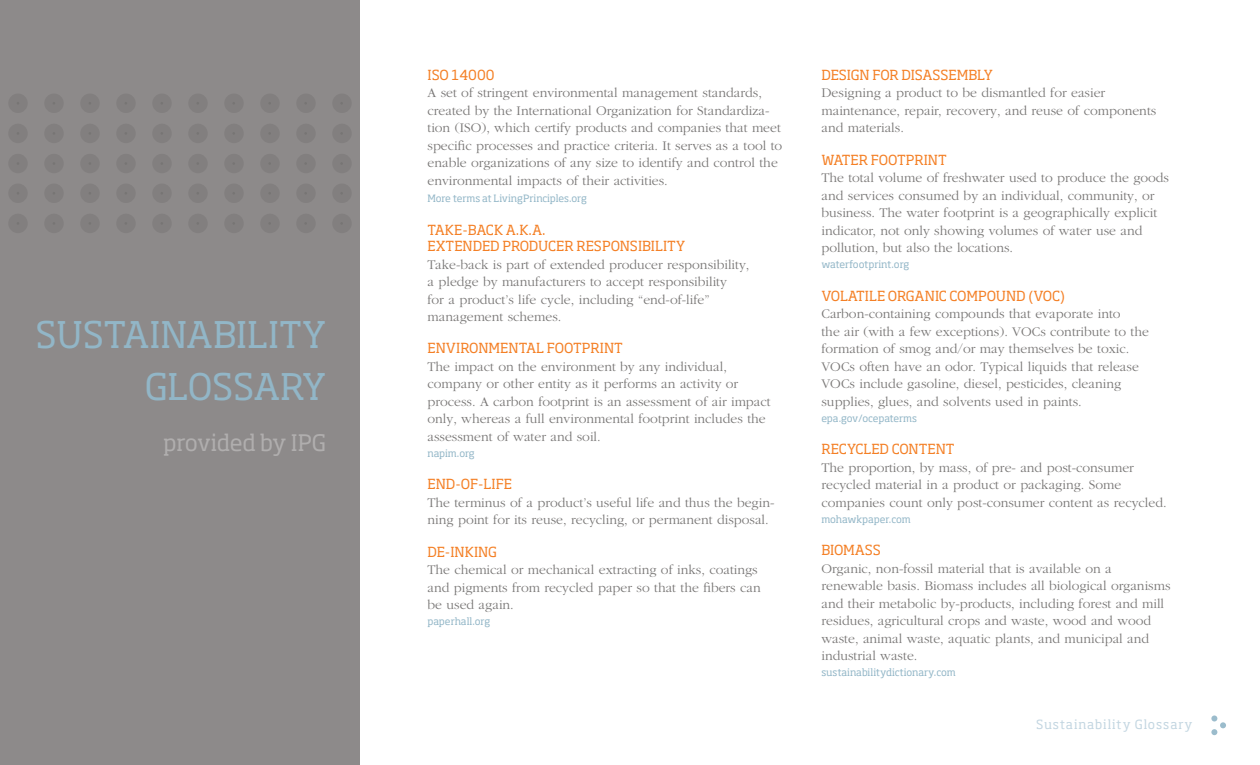
<style>
.page{position:relative;width:1260px;height:765px;background:#fff}
.page>*{position:absolute;margin:0;border:0;box-sizing:border-box;transform-origin:0 0}
.t1{font:36.25px/51.2px "Soho Std";letter-spacing:-.01em;color:#92b6c7;text-align:right}
.t2{font:22.5px "Soho Std";letter-spacing:-.02em;color:#b0aeae}
.t3{font:300 13.75px/17.5px "Garamond";color:#777574}
.t4{font:13.75px/16.5px "Soho Std";color:#f48026}
.t5{font:13.75px "Soho Std";letter-spacing:-.02em;color:#f48026}
.t6{font:12.5px "Soho Std";letter-spacing:.075em;color:#c3d6e1}
.t7{font:10px "Soho Std";letter-spacing:-.01em;color:#92b6c7}
</style>
<div class="page">
<div style="left:0;top:0;width:360px;height:765px;background:#8d8a8a"></div>
<div style="left:8px;top:94px;width:20px;height:19px;background:#827f7f;border-radius:50%"></div>
<div style="left:44px;top:94px;width:20px;height:19px;background:#827f7f;border-radius:50%"></div>
<div style="left:80px;top:94px;width:20px;height:19px;background:#827f7f;border-radius:50%"></div>
<div style="left:116px;top:94px;width:20px;height:19px;background:#827f7f;border-radius:50%"></div>
<div style="left:152px;top:94px;width:20px;height:19px;background:#827f7f;border-radius:50%"></div>
<div style="left:188px;top:94px;width:20px;height:19px;background:#827f7f;border-radius:50%"></div>
<div style="left:224px;top:94px;width:20px;height:19px;background:#827f7f;border-radius:50%"></div>
<div style="left:260px;top:94px;width:20px;height:19px;background:#827f7f;border-radius:50%"></div>
<div style="left:296px;top:94px;width:20px;height:19px;background:#827f7f;border-radius:50%"></div>
<div style="left:332px;top:94px;width:20px;height:19px;background:#827f7f;border-radius:50%"></div>
<div style="left:8px;top:124px;width:20px;height:19px;background:#827f7f;border-radius:50%"></div>
<div style="left:44px;top:124px;width:20px;height:19px;background:#827f7f;border-radius:50%"></div>
<div style="left:80px;top:124px;width:20px;height:19px;background:#827f7f;border-radius:50%"></div>
<div style="left:116px;top:124px;width:20px;height:19px;background:#827f7f;border-radius:50%"></div>
<div style="left:152px;top:124px;width:20px;height:19px;background:#827f7f;border-radius:50%"></div>
<div style="left:188px;top:124px;width:20px;height:19px;background:#827f7f;border-radius:50%"></div>
<div style="left:224px;top:124px;width:20px;height:19px;background:#827f7f;border-radius:50%"></div>
<div style="left:260px;top:124px;width:20px;height:19px;background:#827f7f;border-radius:50%"></div>
<div style="left:296px;top:124px;width:20px;height:19px;background:#827f7f;border-radius:50%"></div>
<div style="left:332px;top:124px;width:20px;height:19px;background:#827f7f;border-radius:50%"></div>
<div style="left:8px;top:154px;width:20px;height:19px;background:#827f7f;border-radius:50%"></div>
<div style="left:44px;top:154px;width:20px;height:19px;background:#827f7f;border-radius:50%"></div>
<div style="left:80px;top:154px;width:20px;height:19px;background:#827f7f;border-radius:50%"></div>
<div style="left:116px;top:154px;width:20px;height:19px;background:#827f7f;border-radius:50%"></div>
<div style="left:152px;top:154px;width:20px;height:19px;background:#827f7f;border-radius:50%"></div>
<div style="left:188px;top:154px;width:20px;height:19px;background:#827f7f;border-radius:50%"></div>
<div style="left:224px;top:154px;width:20px;height:19px;background:#827f7f;border-radius:50%"></div>
<div style="left:260px;top:154px;width:20px;height:19px;background:#827f7f;border-radius:50%"></div>
<div style="left:296px;top:154px;width:20px;height:19px;background:#827f7f;border-radius:50%"></div>
<div style="left:332px;top:154px;width:20px;height:19px;background:#827f7f;border-radius:50%"></div>
<div style="left:8px;top:184px;width:20px;height:19px;background:#827f7f;border-radius:50%"></div>
<div style="left:44px;top:184px;width:20px;height:19px;background:#827f7f;border-radius:50%"></div>
<div style="left:80px;top:184px;width:20px;height:19px;background:#827f7f;border-radius:50%"></div>
<div style="left:116px;top:184px;width:20px;height:19px;background:#827f7f;border-radius:50%"></div>
<div style="left:152px;top:184px;width:20px;height:19px;background:#827f7f;border-radius:50%"></div>
<div style="left:188px;top:184px;width:20px;height:19px;background:#827f7f;border-radius:50%"></div>
<div style="left:224px;top:184px;width:20px;height:19px;background:#827f7f;border-radius:50%"></div>
<div style="left:260px;top:184px;width:20px;height:19px;background:#827f7f;border-radius:50%"></div>
<div style="left:296px;top:184px;width:20px;height:19px;background:#827f7f;border-radius:50%"></div>
<div style="left:332px;top:184px;width:20px;height:19px;background:#827f7f;border-radius:50%"></div>
<div style="left:8px;top:214px;width:20px;height:19px;background:#827f7f;border-radius:50%"></div>
<div style="left:44px;top:214px;width:20px;height:19px;background:#827f7f;border-radius:50%"></div>
<div style="left:80px;top:214px;width:20px;height:19px;background:#827f7f;border-radius:50%"></div>
<div style="left:116px;top:214px;width:20px;height:19px;background:#827f7f;border-radius:50%"></div>
<div style="left:152px;top:214px;width:20px;height:19px;background:#827f7f;border-radius:50%"></div>
<div style="left:188px;top:214px;width:20px;height:19px;background:#827f7f;border-radius:50%"></div>
<div style="left:224px;top:214px;width:20px;height:19px;background:#827f7f;border-radius:50%"></div>
<div style="left:260px;top:214px;width:20px;height:19px;background:#827f7f;border-radius:50%"></div>
<div style="left:296px;top:214px;width:20px;height:19px;background:#827f7f;border-radius:50%"></div>
<div style="left:332px;top:214px;width:20px;height:19px;background:#827f7f;border-radius:50%"></div>
<svg style="left:1211px;top:716px;width:15px;height:19px"></svg>
<h1 class="t1" style="left:35px;top:309px;width:292px">SUSTAINABILITY<br>GLOSSARY</h1>
<h2 class="t2" style="left:163px;top:429px;width:165px">provided by IPG</h2>
<p class="t4" style="left:428px;top:66px;width:69px">ISO 14000</p>
<p class="t3" style="left:428px;top:84px;width:356px">A set of stringent environmental management standards, created by the International Organization for Standardiza&shy;tion (ISO), which certify products and companies that meet specific processes and practice criteria. It serves as a tool to enable organizations of any size to identify and control the environmental impacts of their activities.</p>
<p class="t7" style="left:428px;top:192px;width:161px">More terms at LivingPrinciples.org</p>
<p class="t4" style="left:428px;top:221px;width:259px">TAKE-BACK A.K.A.<br>EXTENDED PRODUCER RESPONSIBILITY</p>
<p class="t3" style="left:428px;top:256px;width:323px">Take-back is part of extended producer responsibility, a pledge by manufacturers to accept responsibility<br>for a product’s life cycle, including “end-of-life” management schemes.</p>
<p class="t4" style="left:428px;top:340px;width:197px">ENVIRONMENTAL FOOTPRINT</p>
<p class="t3" style="left:428px;top:358px;width:345px">The impact on the environment by any individual, company or other entity as it performs an activity or process. A carbon footprint is an assessment of air impact only, whereas a full environmental footprint includes the assessment of water and soil.</p>
<p class="t7" style="left:428px;top:447px;width:49px">napim.org</p>
<p class="t4" style="left:428px;top:476px;width:86px">END-OF-LIFE</p>
<p class="t3" style="left:428px;top:494px;width:348px">The terminus of a product’s useful life and thus the begin&shy;ning point for its reuse, recycling, or permanent disposal.</p>
<p class="t4" style="left:428px;top:543px;width:71px">DE-INKING</p>
<p class="t3" style="left:428px;top:561px;width:335px">The chemical or mechanical extracting of inks, coatings and pigments from recycled paper so that the fibers can be used again.</p>
<p class="t7" style="left:428px;top:615px;width:64px">paperhall.org</p>
<p class="t4" style="left:821px;top:66px;width:173px">DESIGN FOR DISASSEMBLY</p>
<p class="t3" style="left:821px;top:84px;width:336px">Designing a product to be dismantled for easier maintenance, repair, recovery, and reuse of components and materials.</p>
<p class="t4" style="left:821px;top:151px;width:127px">WATER FOOTPRINT</p>
<p class="t3" style="left:821px;top:169px;width:349px">The total volume of freshwater used to produce the goods and services consumed by an individual, community, or business. The water footprint is a geographically explicit indicator, not only showing volumes of water use and pollution, but also the locations.</p>
<p class="t7" style="left:821px;top:258px;width:89px">waterfootprint.org</p>
<p class="t4" style="left:821px;top:287px;width:245px">VOLATILE ORGANIC COMPOUND (VOC)</p>
<p class="t3" style="left:821px;top:305px;width:329px">Carbon-containing compounds that evaporate into<br>the air (with a few exceptions). VOCs contribute to the formation of smog and/or may themselves be toxic.<br>VOCs often have an odor. Typical liquids that release VOCs include gasoline, diesel, pesticides, cleaning supplies, glues, and solvents used in paints.</p>
<p class="t7" style="left:821px;top:412px;width:97px">epa.gov/ocepaterms</p>
<p class="t4" style="left:821px;top:441px;width:135px">RECYCLED CONTENT</p>
<p class="t3" style="left:821px;top:459px;width:347px">The proportion, by mass, of pre- and post-consumer recycled material in a product or packaging. Some companies count only post-consumer content as recycled.</p>
<p class="t7" style="left:821px;top:513px;width:91px">mohawkpaper.com</p>
<p class="t5" style="left:821px;top:541px;width:61px">BIOMASS</p>
<p class="t3" style="left:821px;top:560px;width:351px">Organic, non-fossil material that is available on a renewable basis. Biomass includes all biological organisms and their metabolic by-products, including forest and mill residues, agricultural crops and waste, wood and wood waste, animal waste, aquatic plants, and municipal and industrial waste.</p>
<p class="t7" style="left:821px;top:666px;width:136px">sustainabilitydictionary.com</p>
<p class="t6" style="left:1036px;top:717px;width:158px">Sustainability Glossary</p>
</div>
